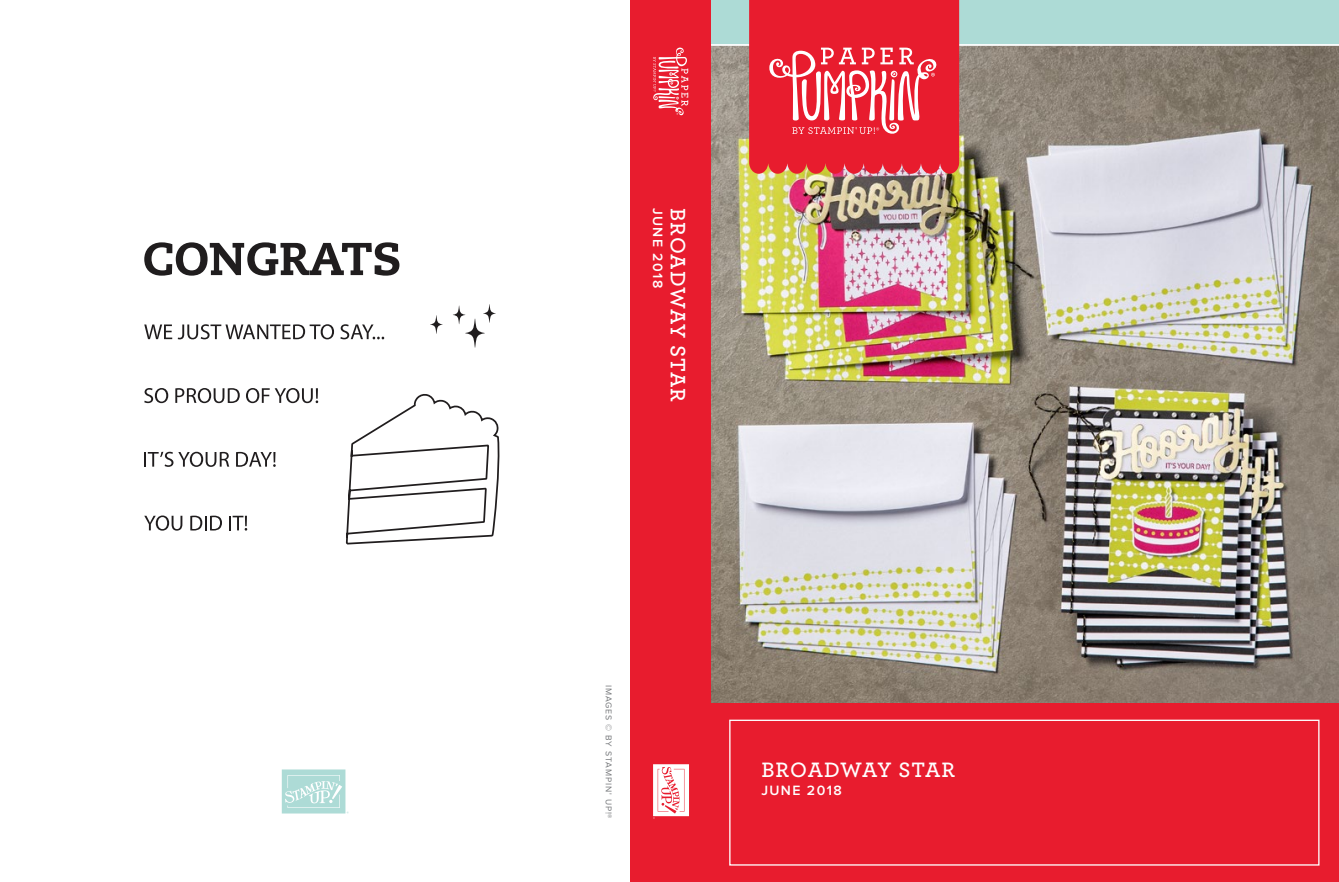
<style>
.page{position:relative;width:1339px;height:882px;background:#fff}
.page>*{position:absolute;margin:0;border:0;box-sizing:border-box;transform-origin:0 0}
.t1{font:600 21.88px "Archer";letter-spacing:.03em;color:#fff}
.t2{font:600 14px "Proxima Nova";letter-spacing:.1em;color:#fff}
.t3{font:8.75px "Proxima Nova";letter-spacing:.1em;color:#76787b}
</style>
<div class="page">
<img style="left:711px;top:46px;width:628px;height:658px">
<svg style="left:144px;top:325px;width:28px;height:14px"></svg>
<svg style="left:178px;top:324px;width:156px;height:15px"></svg>
<svg style="left:340px;top:324px;width:44px;height:15px"></svg>
<svg style="left:430px;top:315px;width:13px;height:19px"></svg>
<svg style="left:453px;top:304px;width:43px;height:44px"></svg>
<svg style="left:144px;top:388px;width:24px;height:15px"></svg>
<svg style="left:175px;top:388px;width:65px;height:15px"></svg>
<svg style="left:246px;top:388px;width:72px;height:15px"></svg>
<svg style="left:144px;top:516px;width:38px;height:15px"></svg>
<svg style="left:190px;top:516px;width:32px;height:15px"></svg>
<svg style="left:229px;top:516px;width:18px;height:15px"></svg>
<svg style="left:144px;top:452px;width:85px;height:15px"></svg>
<svg style="left:236px;top:452px;width:40px;height:15px"></svg>
<svg style="left:144px;top:242px;width:255px;height:34px"></svg>
<svg style="left:345px;top:394px;width:155px;height:151px"></svg>
<div style="left:630px;top:0;width:81px;height:882px;background:#e81c2e"></div>
<div style="left:711px;top:704px;width:628px;height:178px;background:#e81c2e"></div>
<div style="left:729px;top:720px;width:590px;height:146px;border:1px solid #fff"></div>
<div style="left:711px;top:0;width:628px;height:44px;background:#addbd6"></div>
<svg style="left:749px;top:0;width:210px;height:174px;background:#ea3646"></svg>
<svg style="left:653px;top:48px;width:35px;height:68px"></svg>
<svg style="left:653px;top:764px;width:36px;height:55px;background:#fad2d5"></svg>
<svg style="left:282px;top:769px;width:67px;height:45px;background:#bee2de"></svg>
<p class="t2" style="left:664px;top:208px;width:82px;rotate:90deg">JUNE 2018</p>
<p class="t1" style="left:694px;top:208px;width:195px;rotate:90deg">BROADWAY STAR</p>
<p class="t3" style="left:613px;top:685px;width:135px;rotate:90deg">IMAGES © BY STAMPIN' UP!®</p>
<p class="t1" style="left:761px;top:754px;width:195px">BROADWAY STAR</p>
<p class="t2" style="left:761px;top:784px;width:82px">JUNE 2018</p>
</div>
